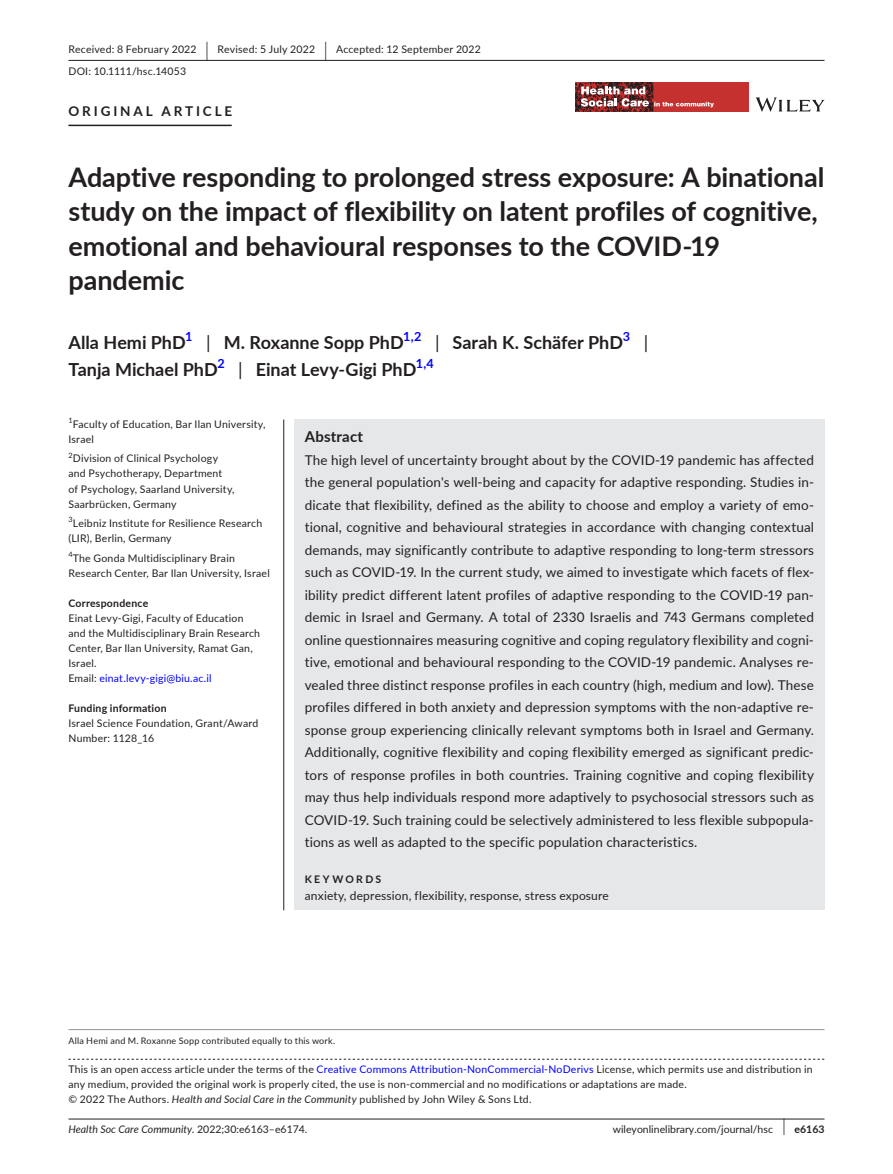
<style>
.page{position:relative;width:893px;height:1174px;background:#fff}
.page>*{position:absolute;margin:0;border:0;box-sizing:border-box;transform-origin:0 0}
.t1{font:700 27px/34.5px "Lato";color:#231f20}
.t2{font:700 18px "Lato";color:#231f20}
.t3{font:18px "Lato";color:#231f20}
.t4{font:700 15px "Lato";letter-spacing:.015em;color:#231f20}
.t5{font:13.5px/22.5px "Lato";letter-spacing:.01em;color:#231f20;text-align:justify}
.t6{font:700 13.5px "Lato";letter-spacing:.215em;color:#231f20}
.t7{font:700 12.6px "Lato";color:#00f}
.t8{font:12px "Lato";letter-spacing:.015em;color:#231f20}
.t9{font:10.5px/15px "Lato";letter-spacing:.02em;color:#231f20}
.t10{font:italic 10.5px "Lato";color:#231f20}
.t11{font:10.5px "Lato";color:#231f20}
.t12{font:700 10.5px "Lato";letter-spacing:.02em;color:#231f20}
.t13{font:700 10.5px "Lato";letter-spacing:.22em;color:#231f20}
.t14{font:9px "Lato";letter-spacing:.025em;color:#231f20}
.s1{font-size:19.65px}
.s2{font-weight:400}
.s3{color:#00f}
.s4{font-style:italic}
.s5{font-style:normal}
.s6{font-size:17.4px}
.s7{font-weight:700}
</style>
<div class="page">
<hr style="left:68px;top:1118px;width:756px;height:1px;background:#231f20">
<svg style="left:756px;top:97px;width:68px;height:15px"></svg>
<img style="left:576px;top:82px;width:172px;height:30px">
<svg style="left:581px;top:86px;width:133px;height:21px;background:#b45e5d"></svg>
<hr style="left:68px;top:60px;width:756px;height:1px;background:#231f20">
<hr style="left:68px;top:125px;width:164px;height:1px;background:#231f20">
<svg style="left:68px;top:1058px;width:756px;height:1px"></svg>
<hr style="left:68px;top:1029px;width:756px;height:1px;background:#939598">
<div style="left:294px;top:419px;width:530px;height:491px;background:#e6e7e9"></div>
<hr style="left:283px;top:419px;width:1px;height:491px;background:#231f20">
<p class="t9" style="left:68px;top:38px;width:414px;line-height:21.8px">Received: 8 February 2022 <span class="s1">|</span> Revised: 5 July 2022 <span class="s1">|</span> Accepted: 12 September 2022<br>DOI: 10.1111/hsc.14053</p>
<p class="t6" style="left:68px;top:101px;width:165px">ORIGINAL ARTICLE</p>
<h1 class="t1" style="left:68px;top:159px;width:757px">Adaptive responding to prolonged stress exposure: A binational study on the impact of flexibility on latent profiles of cognitive, emotional and behavioural responses to the COVID-19 pandemic</h1>
<h2 class="t2" style="left:68px;top:329px;width:119px">Alla Hemi PhD</h2>
<p class="t7" style="left:185px;top:327px;width:9px">1</p>
<h2 class="t2" style="left:206px;top:329px;width:199px"><span class="s2">|</span> M. Roxanne Sopp PhD</h2>
<p class="t7" style="left:403px;top:327px;width:20px">1,2</p>
<h2 class="t2" style="left:435px;top:329px;width:190px"><span class="s2">|</span> Sarah K. Schäfer PhD</h2>
<p class="t7" style="left:623px;top:327px;width:9px">3</p>
<h2 class="t3" style="left:644px;top:329px;width:6px">|</h2>
<h2 class="t2" style="left:68px;top:356px;width:151px">Tanja Michael PhD</h2>
<p class="t7" style="left:217px;top:354px;width:9px">2</p>
<h2 class="t2" style="left:238px;top:356px;width:180px"><span class="s2">|</span> Einat Levy-Gigi PhD</h2>
<p class="t7" style="left:416px;top:354px;width:19px">1,4</p>
<p class="t9" style="left:68px;top:416px;width:198px"><sup>1</sup>Faculty of Education, Bar Ilan University,<br>Israel</p>
<p class="t9" style="left:68px;top:451px;width:168px"><sup>2</sup>Division of Clinical Psychology and Psychotherapy, Department of Psychology, Saarland University,<br>Saarbrücken, Germany</p>
<p class="t9" style="left:68px;top:515px;width:195px"><sup>3</sup>Leibniz Institute for Resilience Research (LIR), Berlin, Germany</p>
<p class="t9" style="left:68px;top:550px;width:203px"><sup>4</sup>The Gonda Multidisciplinary Brain<br>Research Center, Bar Ilan University, Israel</p>
<p class="t12" style="left:68px;top:595px;width:81px">Correspondence</p>
<p class="t9" style="left:68px;top:610px;width:193px">Einat Levy-Gigi, Faculty of Education and the Multidisciplinary Brain Research Center, Bar Ilan University, Ramat Gan, Israel.<br>Email: <span class="s3">einat.levy-gigi@biu.ac.il</span></p>
<p class="t12" style="left:68px;top:700px;width:100px">Funding information</p>
<p class="t9" style="left:68px;top:715px;width:191px">Israel Science Foundation, Grant/Award<br>Number: 1128_16</p>
<p class="t4" style="left:305px;top:425px;width:60px">Abstract</p>
<p class="t5" style="left:305px;top:448px;width:511px">The high level of uncertainty brought about by the COVID-19 pandemic has affected the general population's well-being and capacity for adaptive responding. Studies in&shy;dicate that flexibility, defined as the ability to choose and employ a variety of emo&shy;tional, cognitive and behavioural strategies in accordance with changing contextual demands, may significantly contribute to adaptive responding to long-term stressors such as COVID-19. In the current study, we aimed to investigate which facets of flex&shy;ibility predict different latent profiles of adaptive responding to the COVID-19 pan&shy;demic in Israel and Germany. A total of 2330 Israelis and 743 Germans completed online questionnaires measuring cognitive and coping regulatory flexibility and cogni&shy;tive, emotional and behavioural responding to the COVID-19 pandemic. Analyses re&shy;vealed three distinct response profiles in each country (high, medium and low). These profiles differed in both anxiety and depression symptoms with the non-adaptive re&shy;sponse group experiencing clinically relevant symptoms both in Israel and Germany.<br>Additionally, cognitive flexibility and coping flexibility emerged as significant predic&shy;tors of response profiles in both countries. Training cognitive and coping flexibility may thus help individuals respond more adaptively to psychosocial stressors such as COVID-19. Such training could be selectively administered to less flexible subpopula&shy;tions as well as adapted to the specific population characteristics.</p>
<p class="t13" style="left:305px;top:871px;width:78px">KEYWORDS</p>
<p class="t8" style="left:305px;top:886px;width:306px">anxiety, depression, flexibility, response, stress exposure</p>
<p class="t14" style="left:68px;top:1033px;width:268px">Alla Hemi and M. Roxanne Sopp contributed equally to this work.</p>
<p class="t9" style="left:68px;top:1061px;width:746px">This is an open access article under the terms of the <span class="s3">Creative Commons Attribution-NonCommercial-NoDerivs</span> License, which permits use and distribution in any medium, provided the original work is properly cited, the use is non-commercial and no modifications or adaptations are made.<br>© 2022 The Authors. <span class="s4">Health and Social Care in the Community</span> published by John Wiley &amp; Sons Ltd.</p>
<p class="t10" style="left:68px;top:1121px;width:240px">Health Soc Care Community. <span class="s5">2022;30:e6163–e6174.</span></p>
<p class="t11" style="left:613px;top:1121px;width:213px">wileyonlinelibrary.com/journal/hsc <span class="s6">|</span> <span class="s7">e6163</span></p>
</div>
